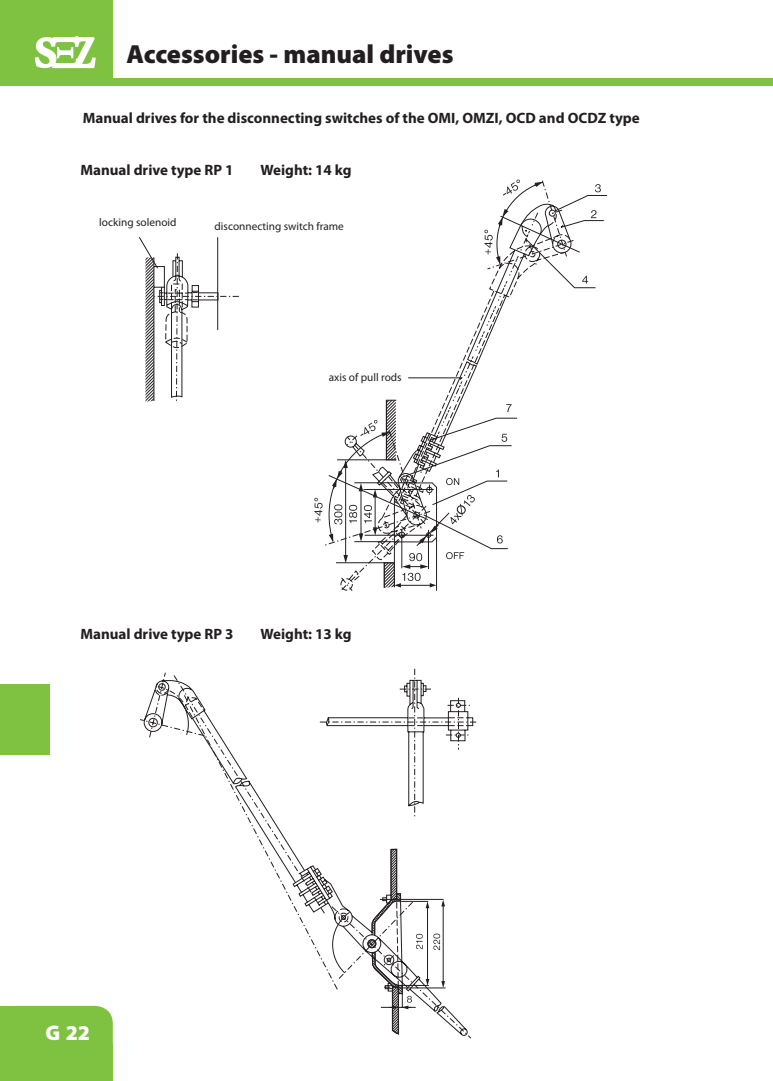
<style>
.page{position:relative;width:773px;height:1081px;background:#fff}
.page>*{position:absolute;margin:0;border:0;box-sizing:border-box;transform-origin:0 0}
.t1{font:900 26.25px "Myriad Pro";color:#231f20}
.t2{font:900 21.25px "Myriad Pro";color:#fff}
.t3{font:700 15px "Myriad Pro";color:#231f20}
.t4{font:11.25px "Myriad Pro";color:#231f20}
</style>
<div class="page">
<svg style="left:140px;top:672px;width:331px;height:366px"></svg>
<svg style="left:332px;top:849px;width:113px;height:185px"></svg>
<svg style="left:582px;top:276px;width:6px;height:8px"></svg>
<svg style="left:591px;top:210px;width:5px;height:8px"></svg>
<svg style="left:595px;top:184px;width:5px;height:8px"></svg>
<svg style="left:314px;top:180px;width:259px;height:411px"></svg>
<svg style="left:139px;top:237px;width:100px;height:165px"></svg>
<div style="left:0;top:78px;width:772px;height:7px;background:#7fc241"></div>
<div style="left:0;top:1006px;width:113px;height:75px;background:#7fc241"></div>
<div style="left:79px;top:1044px;width:34px;height:37px;background:#7fc241"></div>
<div style="left:0;top:1044px;width:33px;height:37px;background:#7fc241"></div>
<div style="left:0;top:1006px;width:33px;height:36px;background:#7fc241"></div>
<div style="left:0;top:684px;width:50px;height:71px;background:#7fc241"></div>
<div style="left:0;top:0;width:112px;height:82px;background:#7fc241"></div>
<svg style="left:35px;top:36px;width:61px;height:32px"></svg>
<h1 class="t1" style="left:127px;top:39px;width:328px">Accessories - manual drives</h1>
<p class="t3" style="left:83px;top:108px;width:558px">Manual drives for the disconnecting switches of the OMI, OMZI, OCD and OCDZ type</p>
<p class="t3" style="left:80px;top:160px;width:155px">Manual drive type RP 1</p>
<p class="t3" style="left:260px;top:160px;width:93px">Weight: 14 kg</p>
<p class="t4" style="left:99px;top:215px;width:79px">locking solenoid</p>
<p class="t4" style="left:214px;top:219px;width:131px">disconnecting switch frame</p>
<p class="t4" style="left:329px;top:370px;width:74px">axis of pull rods</p>
<p class="t3" style="left:80px;top:624px;width:155px">Manual drive type RP 3</p>
<p class="t3" style="left:260px;top:624px;width:93px">Weight: 13 kg</p>
<h2 class="t2" style="left:45px;top:1020px;width:46px">G 22</h2>
</div>
